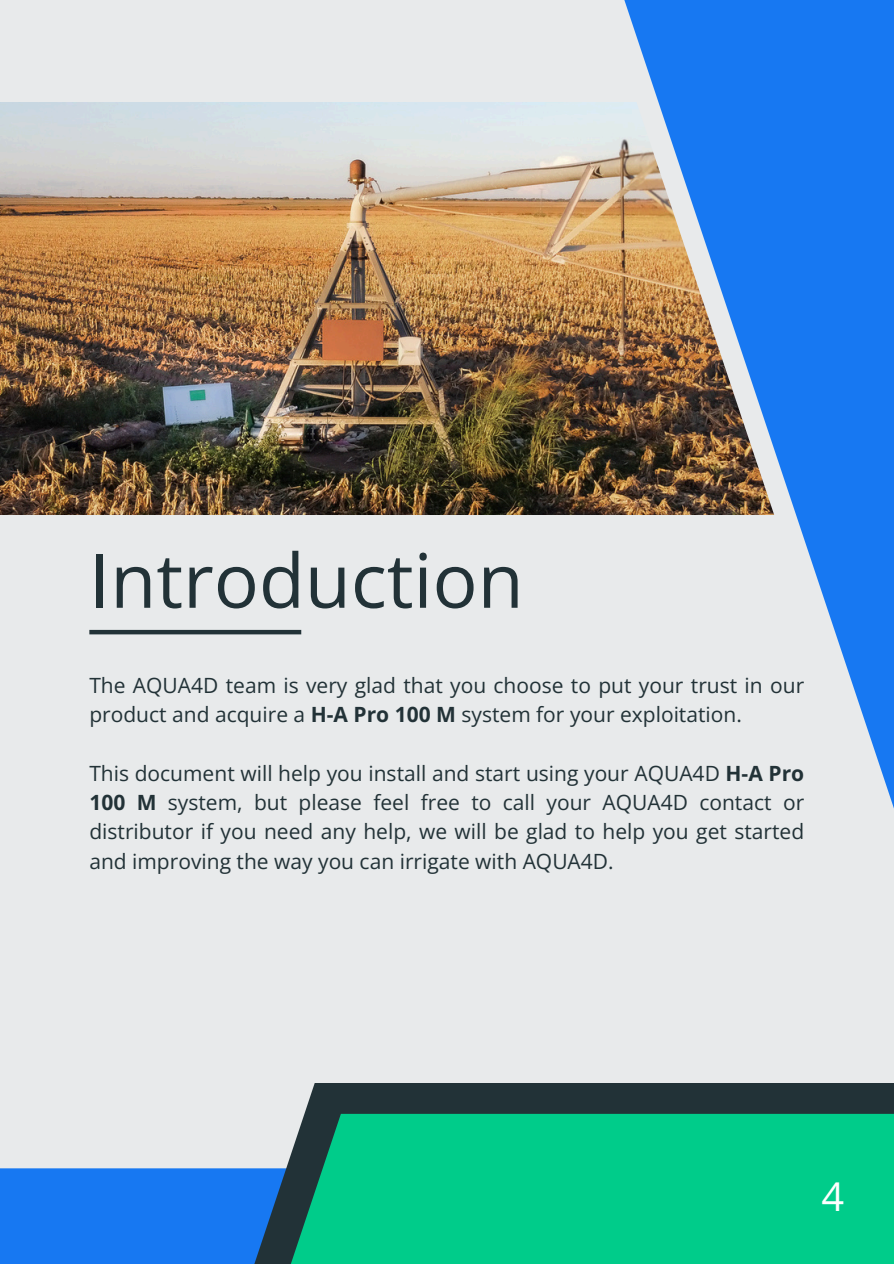
<style>
.page{position:relative;width:894px;height:1264px;background:#fff}
.page>*{position:absolute;margin:0;border:0;box-sizing:border-box;transform-origin:0 0}
.t1{font:75px "Open Sans";color:#223237}
.t2{font:39.75px "Open Sans";color:#fff}
.t3{font:21px/29.2px "Open Sans";color:#223237}
.s1{font-weight:700}
</style>
<div class="page">
<div style="left:0;top:0;width:893px;height:1263px;background:#e8eaeb"></div>
<img style="left:0;top:103px;width:544px;height:411px">
<img style="left:544px;top:102px;width:22px;height:413px">
<svg style="left:566px;top:0;width:327px;height:806px"></svg>
<hr style="left:89px;top:630px;width:212px;height:4px;background:#223237">
<div style="left:0;top:1168px;width:711px;height:95px;background:#1778f2"></div>
<svg style="left:249px;top:1083px;width:644px;height:180px;fill:#223237"></svg>
<div style="left:275px;top:1113px;width:618px;height:150px;background:#00cc8a"></div>
<p class="t1" style="left:89px;top:527px;width:435px">Introduction</p>
<h1 class="t3" style="left:89px;top:670px;width:716px">The AQUA4D team is very glad that you choose to put your trust in our product and acquire a <span class="s1">H-A Pro 100 M</span> system for your exploitation.</h1>
<p class="t3" style="left:89px;top:758px;width:716px;text-align:justify">This document will help you install and start using your AQUA4D <span class="s1">H-A Pro 100 M</span> system, but please feel free to call your AQUA4D contact or distributor if you need any help, we will be glad to help you get started and improving the way you can irrigate with AQUA4D.</p>
<p class="t2" style="left:821px;top:1168px;width:24px">4</p>
</div>
